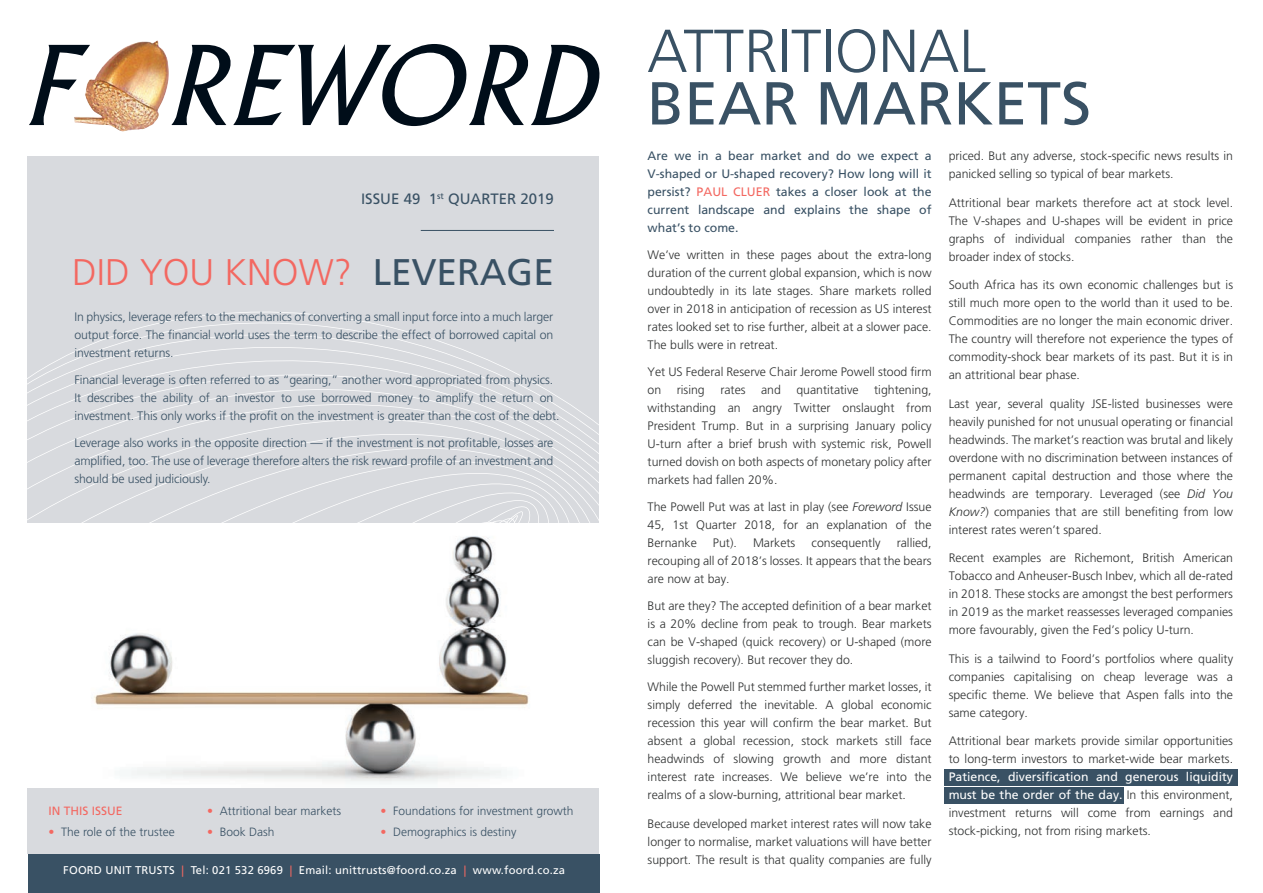
<style>
.page{position:relative;width:1263px;height:893px;background:#fff}
.page>*{position:absolute;margin:0;border:0;box-sizing:border-box;transform-origin:0 0}
.t1{font:300 60.6px "Frutiger LT Std";color:#395164}
.t2{font:60.6px "Frutiger LT Std";color:#395164}
.t3{font:300 37.05px "Frutiger LT Std";color:#f36861}
.t4{font:15px "Frutiger LT Std";color:#395164}
.t5{font:300 12.3px/18px "Frutiger LT Std";color:#2f3131;text-align:justify}
.t6{font:300 12.3px/18px "Frutiger LT Std";letter-spacing:-.01em;color:#395164;text-align:justify}
.t7{font:12.3px/18px "Frutiger LT Std";color:#395164;text-align:justify}
.t8{font:300 12px "Frutiger LT Std";color:#395164}
.t9{font:12px "Frutiger LT Std";color:#f36861}
.t10{font:11.25px "Frutiger LT Std";letter-spacing:.015em;color:#fff}
.s1{font-weight:400;color:#395164}
.s2{color:#f36861}
.s3{font-style:italic}
.s4{font-weight:400;color:#fff}
</style>
<div class="page">
<img style="left:69px;top:522px;width:492px;height:262px">
<div style="left:28px;top:156px;width:571px;height:366px;background:#d8dade"></div>
<svg style="left:28px;top:312px;width:571px;height:210px"></svg>
<img style="left:74px;top:40px;width:83px;height:85px">
<svg style="left:29px;top:45px;width:61px;height:80px"></svg>
<svg style="left:171px;top:44px;width:429px;height:82px"></svg>
<hr style="left:421px;top:230px;width:133px;height:1px;background:#395164">
<div style="left:28px;top:854px;width:571px;height:39px;background:#395164"></div>
<div style="left:28px;top:788px;width:571px;height:66px;background:#d8dade"></div>
<div style="left:945px;top:769px;width:293px;height:17px;background:#395164"></div>
<div style="left:945px;top:787px;width:179px;height:17px;background:#395164"></div>
<p class="t4" style="left:361px;top:189px;width:194px">ISSUE 49 1<sup>st</sup> QUARTER 2019</p>
<h2 class="t3" style="left:72px;top:251px;width:483px">DID YOU KNOW? <span class="s1">LEVERAGE</span></h2>
<p class="t6" style="left:74px;top:308px;width:480px">In physics, leverage refers to the mechanics of converting a small input force into a much larger output force. The financial world uses the term to describe the effect of borrowed capital on investment returns.</p>
<p class="t6" style="left:74px;top:371px;width:487px;text-align:left">Financial leverage is often referred to as “gearing,” another word appropriated from physics.<br>It describes the ability of an investor to use borrowed money to amplify the return on investment. This only works if the profit on the investment is greater than the cost of the debt.</p>
<p class="t6" style="left:74px;top:434px;width:480px">Leverage also works in the opposite direction — if the investment is not profitable, losses are amplified, too. The use of leverage therefore alters the risk reward profile of an investment and should be used judiciously.</p>
<p class="t9" style="left:48px;top:803px;width:76px">IN THIS ISSUE</p>
<p class="t8" style="left:207px;top:804px;width:135px"><span class="s2">•</span> Attritional bear markets</p>
<p class="t8" style="left:380px;top:804px;width:195px"><span class="s2">•</span> Foundations for investment growth</p>
<p class="t8" style="left:48px;top:825px;width:128px"><span class="s2">•</span> The role of the trustee</p>
<p class="t8" style="left:207px;top:825px;width:69px"><span class="s2">•</span> Book Dash</p>
<p class="t8" style="left:380px;top:825px;width:138px"><span class="s2">•</span> Demographics is destiny</p>
<p class="t10" style="left:63px;top:863px;width:503px">FOORD UNIT TRUSTS <span class="s2">|</span> Tel: 021 532 6969 <span class="s2">|</span> Email: unittrusts@foord.co.za <span class="s2">|</span> www.foord.co.za</p>
<h1 class="t1" style="left:647px;top:17px;width:341px">ATTRITIONAL</h1>
<h1 class="t2" style="left:647px;top:68px;width:446px">BEAR MARKETS</h1>
<p class="t7" style="left:648px;top:147px;width:285px">Are we in a bear market and do we expect a V-shaped or U-shaped recovery? How long will it persist? <span class="s2">PAUL CLUER</span> takes a closer look at the current landscape and explains the shape of what’s to come.</p>
<p class="t5" style="left:648px;top:246px;width:285px">We’ve written in these pages about the extra-long duration of the current global expansion, which is now undoubtedly in its late stages. Share markets rolled over in 2018 in anticipation of recession as US interest rates looked set to rise further, albeit at a slower pace.<br>The bulls were in retreat.</p>
<p class="t5" style="left:648px;top:363px;width:285px">Yet US Federal Reserve Chair Jerome Powell stood firm on</p>
<p class="t5" style="left:949px;top:147px;width:286px">priced. But any adverse, stock-specific news results in panicked selling so typical of bear markets.</p>
<p class="t5" style="left:949px;top:193px;width:286px">Attritional bear markets therefore act at stock level.<br>The V-shapes and U-shapes will be evident in price graphs of individual companies rather than the broader index of stocks.</p>
<p class="t5" style="left:949px;top:276px;width:286px">South Africa has its own economic challenges but is still much more open to the world than it used to be.<br>Commodities are no longer the main economic driver.<br>The country will therefore not experience the types of commodity-shock bear markets of its past. But it is in an attritional bear phase.</p>
<p class="t5" style="left:949px;top:394px;width:286px">Last year, several quality JSE-listed businesses were heavily punished for not unusual operating or financial headwinds. The market’s reaction was brutal and likely overdone with no discrimination between instances of permanent capital destruction and those where the headwinds are temporary. Leveraged (see <span class="s3">Did You Know?</span>) companies that are still benefiting from low interest rates weren’t spared.</p>
<p class="t5" style="left:949px;top:549px;width:286px">Recent examples are Richemont, British American Tobacco and Anheuser-Busch Inbev, which all de-rated in 2018. These stocks are amongst the best performers in 2019 as the market reassesses leveraged companies more favourably, given the Fed’s policy U-turn.</p>
<p class="t5" style="left:949px;top:649px;width:286px">This is a tailwind to Foord’s portfolios where quality companies capitalising on cheap leverage was a specific theme. We believe that Aspen falls into the same category.</p>
<p class="t5" style="left:949px;top:732px;width:286px">Attritional bear markets provide similar opportunities to long-term investors to market-wide bear markets.</p>
<p class="t5" style="left:949px;top:768px;width:286px"><span class="s4">Patience, diversification and generous liquidity must be the order of the day.</span> In this environment, investment returns will come from earnings and stock-picking, not from rising markets.</p>
<p class="t5" style="left:648px;top:381px;width:285px;text-indent:227px">tightening, withstanding an angry Twitter onslaught from President Trump. But in a surprising January policy U-turn after a brief brush with systemic risk, Powell turned dovish on both aspects of monetary policy after markets had fallen 20%.</p>
<p class="t5" style="left:648px;top:498px;width:285px">The Powell Put was at last in play (see <span class="s3">Foreword</span> Issue 45, 1st Quarter 2018, for an explanation of the Bernanke</p>
<p class="t5" style="left:677px;top:381px;width:30px">rising</p>
<p class="t5" style="left:720px;top:381px;width:27px">rates</p>
<p class="t5" style="left:761px;top:381px;width:21px">and</p>
<p class="t5" style="left:796px;top:381px;width:64px">quantitative</p>
<p class="t5" style="left:713px;top:534px;width:25px">Put).</p>
<p class="t5" style="left:753px;top:534px;width:44px">Markets</p>
<p class="t5" style="left:811px;top:534px;width:71px">consequently</p>
<p class="t5" style="left:648px;top:534px;width:285px;text-indent:249px">rallied, recouping all of 2018’s losses. It appears that the bears are now at bay.</p>
<p class="t5" style="left:648px;top:597px;width:285px">But are they? The accepted definition of a bear market is a 20% decline from peak to trough. Bear markets can be V-shaped (quick recovery) or U-shaped (more sluggish recovery). But recover they do.</p>
<p class="t5" style="left:648px;top:678px;width:285px">While the Powell Put stemmed further market losses, it simply deferred the inevitable. A global economic recession this year will confirm the bear market. But absent a global recession, stock markets still face headwinds of slowing growth and more distant interest rate increases. We believe we’re into the realms of a slow-burning, attritional bear market.</p>
<p class="t5" style="left:648px;top:815px;width:285px">Because developed market interest rates will now take longer to normalise, market valuations will have better support. The result is that quality companies are fully</p>
</div>
